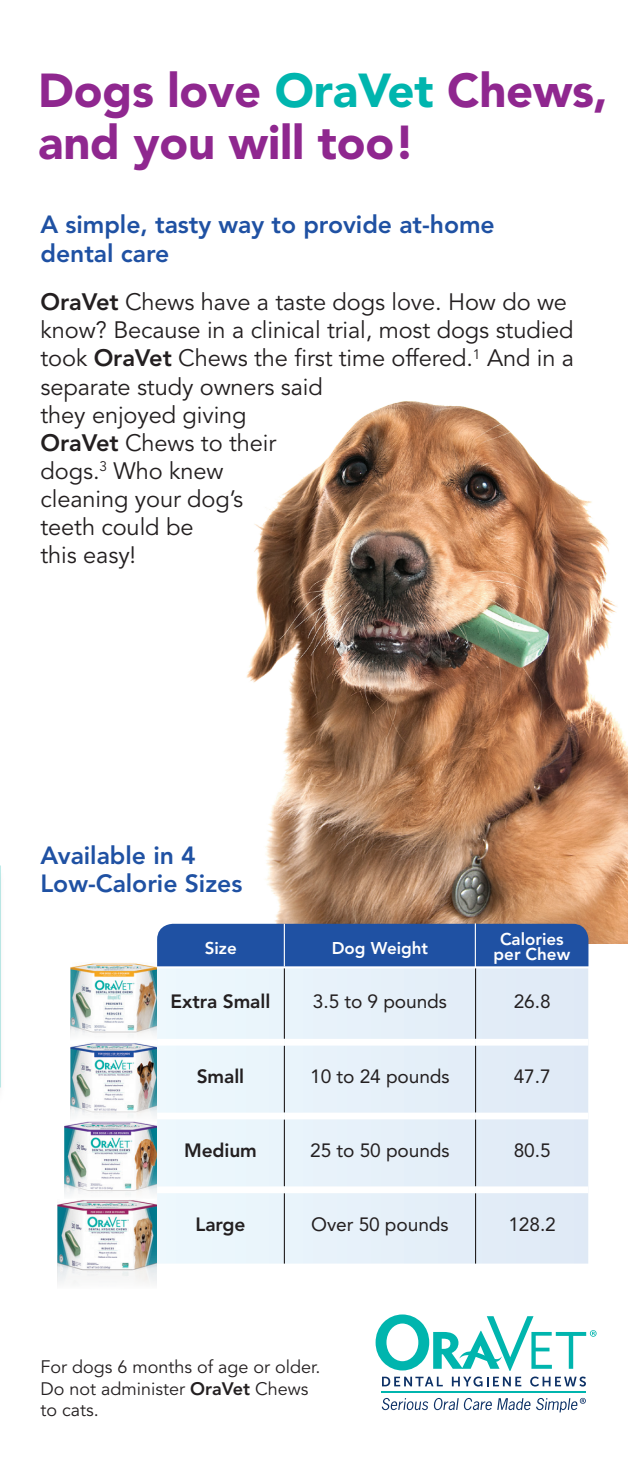
<style>
.page{position:relative;width:628px;height:1458px;background:#fff}
.page>*{position:absolute;margin:0;border:0;box-sizing:border-box;transform-origin:0 0}
.t1{font:900 47.25px/51.8px "Avenir LT Std";letter-spacing:-.005em;color:#8f278f}
.t2{font:800 24.75px/27.4px "Avenir LT Std";color:#1f51a3}
.t3{font:23.62px/28.1px "Avenir LT Std";letter-spacing:-.005em;color:#231f20}
.t4{font:19.12px "Avenir LT Std";letter-spacing:-.005em;color:#231f20}
.t5{font:800 19.12px "Avenir LT Std";letter-spacing:-.005em;color:#231f20}
.t6{font:18px/21.6px "Avenir LT Std";color:#231f20}
.t7{font:800 16.88px/14.8px "Avenir LT Std";color:#fff;text-align:center}
.s1{color:#00b5ae}
.s2{font-weight:800}
</style>
<div class="page">
<img style="left:200px;top:401px;width:428px;height:542px">
<svg style="left:382px;top:1377px;width:61px;height:9px"></svg>
<svg style="left:452px;top:1377px;width:69px;height:10px"></svg>
<svg style="left:530px;top:1377px;width:56px;height:10px"></svg>
<hr style="left:382px;top:1391px;width:204px;height:1px;background:#00b5ae">
<svg style="left:375px;top:1314px;width:221px;height:57px"></svg>
<svg style="left:382px;top:1398px;width:204px;height:14px"></svg>
<div style="left:157px;top:924px;width:431px;height:42px;background:#1f51a3"></div>
<img style="left:64px;top:1122px;width:93px;height:73px">
<img style="left:70px;top:1043px;width:87px;height:79px">
<img style="left:71px;top:963px;width:86px;height:72px">
<img style="left:57px;top:1200px;width:100px;height:84px">
<hr style="left:284px;top:924px;width:1px;height:43px;background:#fff">
<hr style="left:475px;top:923px;width:1px;height:45px;background:#fff">
<div style="left:157px;top:968px;width:431px;height:296px;background:#e7f1fa"></div>
<div style="left:157px;top:1119px;width:431px;height:67px;background:#e7f1f9"></div>
<hr style="left:284px;top:968px;width:1px;height:71px;background:#231f20">
<hr style="left:475px;top:968px;width:1px;height:71px;background:#231f20">
<hr style="left:284px;top:1046px;width:1px;height:67px;background:#231f20">
<hr style="left:475px;top:1046px;width:1px;height:67px;background:#231f20">
<hr style="left:284px;top:1119px;width:1px;height:67px;background:#231f20">
<hr style="left:475px;top:1119px;width:1px;height:67px;background:#231f20">
<hr style="left:284px;top:1193px;width:1px;height:71px;background:#231f20">
<hr style="left:475px;top:1193px;width:1px;height:71px;background:#231f20">
<div style="left:157px;top:1039px;width:127px;height:7px;background:#fff"></div>
<div style="left:284px;top:1039px;width:191px;height:7px;background:#fff"></div>
<div style="left:475px;top:1039px;width:113px;height:7px;background:#fff"></div>
<div style="left:157px;top:1113px;width:127px;height:6px;background:#fff"></div>
<div style="left:284px;top:1113px;width:191px;height:6px;background:#fff"></div>
<div style="left:475px;top:1113px;width:113px;height:6px;background:#fff"></div>
<div style="left:157px;top:1186px;width:127px;height:7px;background:#fff"></div>
<div style="left:284px;top:1186px;width:191px;height:7px;background:#fff"></div>
<div style="left:475px;top:1186px;width:113px;height:7px;background:#fff"></div>
<p class="t1" style="left:38px;top:65px;width:571px">Dogs love <span class="s1">OraVet</span> Chews, and you will too!</p>
<p class="t2" style="left:40px;top:209px;width:456px;line-height:29.2px">A simple, tasty way to provide at-home dental care</p>
<p class="t3" style="left:40px;top:289px;width:535px"><span class="s2">OraVet</span> Chews have a taste dogs love. How do we know? Because in a clinical trial, most dogs studied took <span class="s2">OraVet</span> Chews the first time offered.<sup>1</sup> And in a separate study owners said<br>they enjoyed giving<br><span class="s2">OraVet</span> Chews to their<br>dogs.<sup>3</sup> Who knew<br>cleaning your dog’s<br>teeth could be<br>this easy!</p>
<p class="t2" style="left:40px;top:842px;width:203px">Available in 4<br>Low-Calorie Sizes</p>
<p class="t7" style="left:205px;top:941px;width:34px">Size</p>
<p class="t7" style="left:332px;top:941px;width:98px">Dog Weight</p>
<p class="t7" style="left:493px;top:931px;width:78px">Calories per Chew</p>
<p class="t5" style="left:171px;top:990px;width:101px">Extra Small</p>
<p class="t4" style="left:313px;top:990px;width:136px">3.5 to 9 pounds</p>
<p class="t4" style="left:514px;top:990px;width:38px">26.8</p>
<p class="t5" style="left:197px;top:1065px;width:49px">Small</p>
<p class="t4" style="left:310px;top:1065px;width:141px">10 to 24 pounds</p>
<p class="t4" style="left:514px;top:1065px;width:38px">47.7</p>
<p class="t5" style="left:184px;top:1139px;width:74px">Medium</p>
<p class="t4" style="left:310px;top:1139px;width:141px">25 to 50 pounds</p>
<p class="t4" style="left:514px;top:1139px;width:38px">80.5</p>
<p class="t5" style="left:195px;top:1213px;width:51px">Large</p>
<p class="t4" style="left:311px;top:1213px;width:139px">Over 50 pounds</p>
<p class="t4" style="left:508px;top:1213px;width:49px">128.2</p>
<p class="t6" style="left:40px;top:1357px;width:282px">For dogs 6 months of age or older.</p>
<p class="t6" style="left:40px;top:1378px;width:269px">Do not administer <span class="s2">OraVet</span> Chews to cats.</p>
</div>
